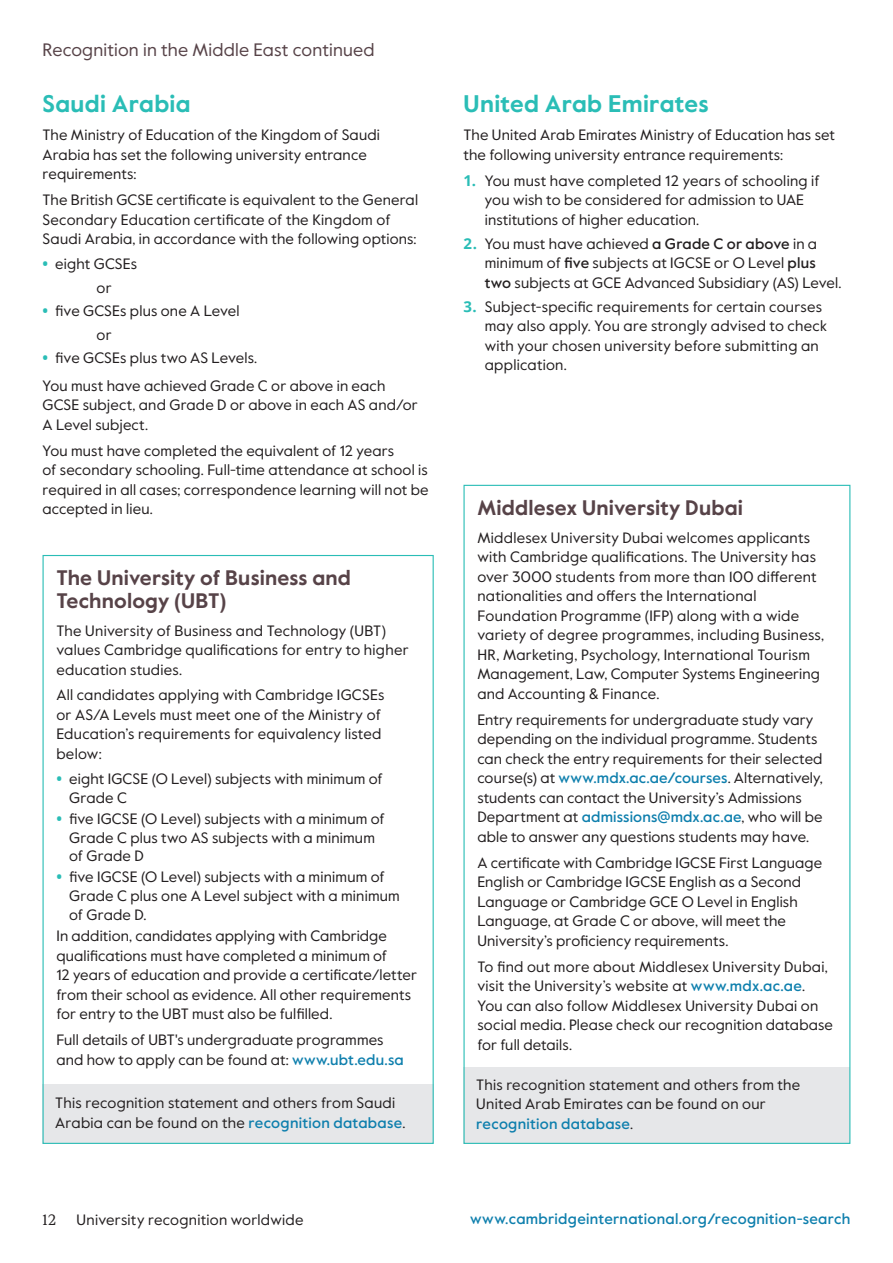
<style>
.page{position:relative;width:893px;height:1263px;background:#fff}
.page>*{position:absolute;margin:0;border:0;box-sizing:border-box;transform-origin:0 0}
.C_head_-_countries{font:700 24px "Value Sans Pro";letter-spacing:.01em;color:#2abdb6}
.Intro{font:700 24px "Value Sans Pro";letter-spacing:.015em;color:#2abdb6}
.D_head_-_box_head{font:700 21px/22.5px "Value Sans Pro";letter-spacing:.01em;color:#574348}
.C_head_-_countries-2{font:18px "Value Sans Pro";letter-spacing:.01em;color:#574348}
.Box_body{font:15px/19.5px "Value Sans Pro";letter-spacing:.01em;color:#231f20}
.Body{font:15px/19.5px "Value Sans Pro";letter-spacing:.01em;color:#231f20}
.t1{font:500 15px "Value Sans Pro";letter-spacing:.02em;color:#0e7fad}
.t2{font:15px "Value Serif Pro";color:#231f20}
.s1{font-family:"Open Sans";font-weight:700;color:#2abdb6}
.s2{font-weight:500;color:#0e7fad}
.s3{font-weight:500}
</style>
<div class="page">
<div style="left:463px;top:1067px;width:387px;height:77px;background:#e6e7e9"></div>
<div style="left:43px;top:1084px;width:391px;height:60px;background:#e6e7e9"></div>
<h3 class="C_head_-_countries-2" style="left:43px;top:39px;width:334px">Recognition in the Middle East continued</h3>
<p class="Intro" style="left:43px;top:89px;width:150px">Saudi Arabia</p>
<p class="Body" style="left:43px;top:125px;width:339px">The Ministry of Education of the Kingdom of Saudi<br>Arabia has set the following university entrance requirements:</p>
<p class="Body" style="left:43px;top:190px;width:377px">The British GCSE certificate is equivalent to the General<br>Secondary Education certificate of the Kingdom of<br>Saudi Arabia, in accordance with the following options:</p>
<p class="Box_body" style="left:43px;top:254px;width:96px"><span class="s1">•</span> eight GCSEs</p>
<p class="Box_body" style="left:97px;top:278px;width:17px">or</p>
<p class="Box_body" style="left:43px;top:301px;width:199px"><span class="s1">•</span> five GCSEs plus one A Level</p>
<p class="Box_body" style="left:97px;top:325px;width:17px">or</p>
<p class="Box_body" style="left:43px;top:348px;width:216px"><span class="s1">•</span> five GCSEs plus two AS Levels.</p>
<p class="Body" style="left:43px;top:376px;width:377px">You must have achieved Grade C or above in each<br>GCSE subject, and Grade D or above in each AS and/or<br>A Level subject.</p>
<p class="Body" style="left:43px;top:441px;width:388px">You must have completed the equivalent of 12 years<br>of secondary schooling. Full-time attendance at school is required in all cases; correspondence learning will not be accepted in lieu.</p>
<p class="D_head_-_box_head" style="left:56px;top:567px;width:296px">The University of Business and<br>Technology (UBT)</p>
<p class="Box_body" style="left:56px;top:621px;width:354px">The University of Business and Technology (UBT) values Cambridge qualifications for entry to higher education studies.</p>
<p class="Box_body" style="left:56px;top:686px;width:330px">All candidates applying with Cambridge IGCSEs or AS/A Levels must meet one of the Ministry of Education’s requirements for equivalency listed below:</p>
<p class="Box_body" style="left:69px;top:770px;width:315px;line-height:18.8px;text-indent:-13px"><span class="s1">•</span> eight IGCSE (O Level) subjects with minimum of<br>Grade C</p>
<p class="Box_body" style="left:69px;top:809px;width:317px;line-height:18.8px;text-indent:-13px"><span class="s1">•</span> five IGCSE (O Level) subjects with a minimum of<br>Grade C plus two AS subjects with a minimum of Grade D</p>
<p class="Box_body" style="left:69px;top:868px;width:332px;line-height:18.8px;text-indent:-13px"><span class="s1">•</span> five IGCSE (O Level) subjects with a minimum of<br>Grade C plus one A Level subject with a minimum of Grade D.</p>
<p class="Box_body" style="left:56px;top:926px;width:362px">In addition, candidates applying with Cambridge qualifications must have completed a minimum of<br>12 years of education and provide a certificate/letter from their school as evidence. All other requirements for entry to the UBT must also be fulfilled.</p>
<p class="Box_body" style="left:56px;top:1030px;width:349px">Full details of UBT's undergraduate programmes and how to apply can be found at: <span class="s2">www.ubt.edu.sa</span></p>
<p class="Box_body" style="left:55px;top:1093px;width:352px">This recognition statement and others from Saudi<br>Arabia can be found on the <span class="s2">recognition database</span>.</p>
<h3 class="C_head_-_countries" style="left:463px;top:89px;width:247px">United Arab Emirates</h3>
<p class="Body" style="left:463px;top:125px;width:373px">The United Arab Emirates Ministry of Education has set the following university entrance requirements:</p>
<p class="Box_body" style="left:485px;top:171px;width:336px;text-indent:-21px"><span class="s1">1.</span> You must have completed 12 years of schooling if you wish to be considered for admission to UAE institutions of higher education.</p>
<p class="Box_body" style="left:485px;top:234px;width:358px;text-indent:-21px"><span class="s1">2.</span> You must have achieved <span class="s3">a Grade C or above</span> in a minimum of <span class="s3">five</span> subjects at IGCSE or O Level <span class="s3">plus two</span> subjects at GCE Advanced Subsidiary (AS) Level.</p>
<p class="Box_body" style="left:485px;top:297px;width:344px;text-indent:-21px"><span class="s1">3.</span> Subject-specific requirements for certain courses may also apply. You are strongly advised to check with your chosen university before submitting an application.</p>
<p class="D_head_-_box_head" style="left:477px;top:497px;width:267px">Middlesex University Dubai</p>
<p class="Box_body" style="left:477px;top:528px;width:348px">Middlesex University Dubai welcomes applicants with Cambridge qualifications. The University has over 3000 students from more than 100 different nationalities and offers the International Foundation Programme (IFP) along with a wide variety of degree programmes, including Business, HR, Marketing, Psychology, International Tourism Management, Law, Computer Systems Engineering and Accounting &amp; Finance.</p>
<p class="Box_body" style="left:477px;top:710px;width:347px">Entry requirements for undergraduate study vary depending on the individual programme. Students can check the entry requirements for their selected course(s) at <span class="s2">www.mdx.ac.ae/courses</span>. Alternatively, students can contact the University’s Admissions Department at <span class="s2">admissions@mdx.ac.ae</span>, who will be able to answer any questions students may have.</p>
<p class="Box_body" style="left:477px;top:853px;width:346px">A certificate with Cambridge IGCSE First Language English or Cambridge IGCSE English as a Second Language or Cambridge GCE O Level in English Language, at Grade C or above, will meet the University’s proficiency requirements.</p>
<p class="Box_body" style="left:477px;top:957px;width:357px">To find out more about Middlesex University Dubai, visit the University’s website at <span class="s2">www.mdx.ac.ae</span>.<br>You can also follow Middlesex University Dubai on social media. Please check our recognition database for full details.</p>
<p class="Box_body" style="left:476px;top:1075px;width:326px">This recognition statement and others from the<br>United Arab Emirates can be found on our <span class="s2">recognition database</span>.</p>
<p class="t2" style="left:43px;top:1210px;width:15px">12</p>
<p class="Box_body" style="left:77px;top:1210px;width:229px">University recognition worldwide</p>
<p class="t1" style="left:470px;top:1210px;width:382px">www.cambridgeinternational.org/recognition-search</p>
</div>
